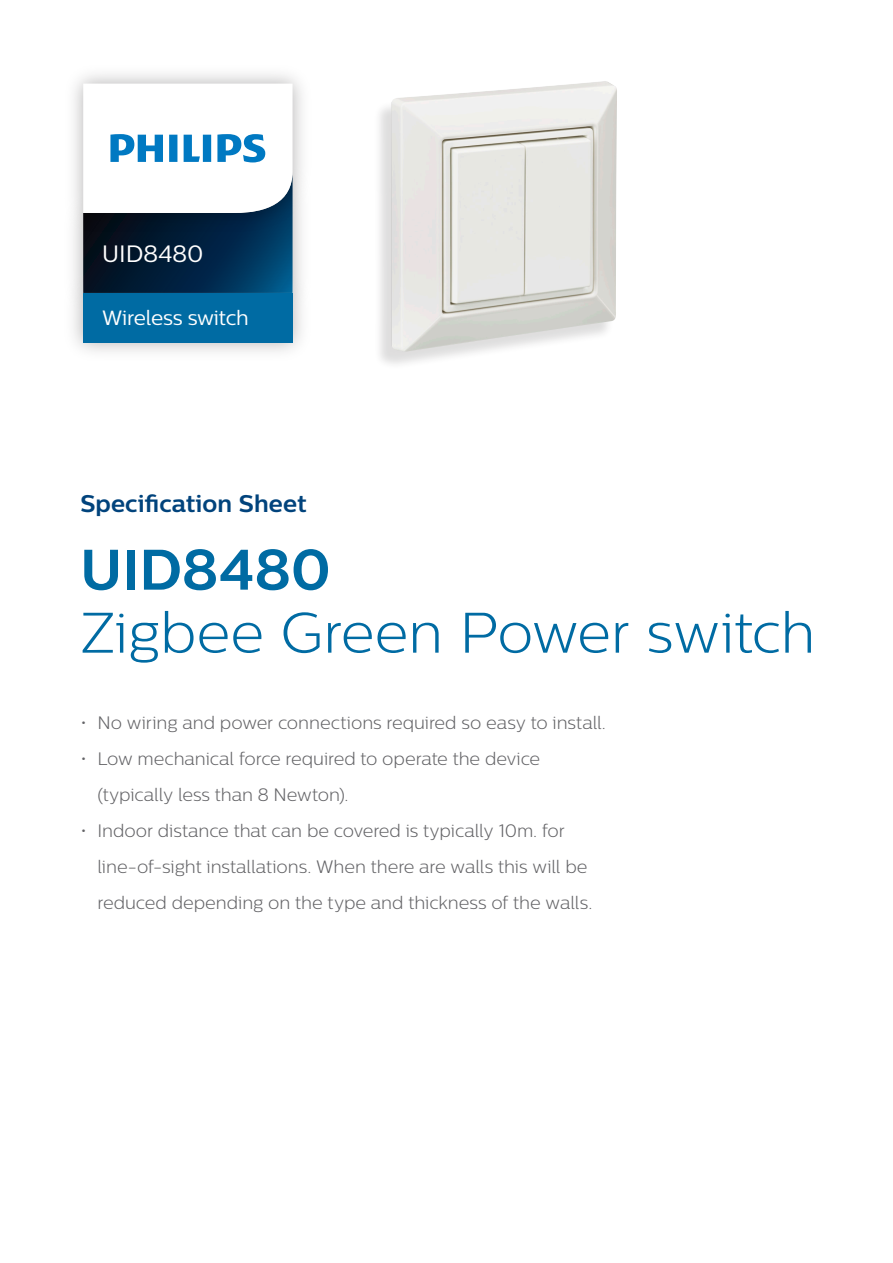
<style>
.page{position:relative;width:893px;height:1263px;background:#fff}
.page>*{position:absolute;margin:0;border:0;box-sizing:border-box;transform-origin:0 0}
.Brochure_headline_XL{font:300 57px/63px "Centrale Sans";letter-spacing:-.005em;color:#006ba3}
.Document_type_16pt_d{font:700 24px "Centrale Sans";letter-spacing:.005em;color:#01437c}
.t1{font:23.7px "Centrale Sans";color:#fff}
.t2{font:20.7px "Centrale Sans";letter-spacing:-.01em;color:#fff}
._03_Introduction{font:300 18px/36px "Centrale Sans";letter-spacing:-.005em;color:#636366}
.s1{font-weight:700}
</style>
<div class="page">
<svg style="left:83px;top:84px;width:210px;height:184px"></svg>
<img style="left:68px;top:268px;width:239px;height:84px">
<div style="left:83px;top:293px;width:210px;height:49px;background:#006ba3"></div>
<div style="left:373px;top:84px;width:243px;height:287px;background:#231f20;opacity:.15"></div>
<img style="left:391px;top:81px;width:226px;height:271px">
<p class="t1" style="left:102px;top:240px;width:103px">UID8480</p>
<p class="t2" style="left:102px;top:306px;width:148px">Wireless switch</p>
<p class="Document_type_16pt_d" style="left:80px;top:489px;width:228px">Specification Sheet</p>
<p class="Brochure_headline_XL" style="left:80px;top:537px;width:736px"><span class="s1">UID8480<br></span>Zigbee Green Power switch</p>
<p class="_03_Introduction" style="left:80px;top:704px;width:527px">• No wiring and power connections required so easy to install.</p>
<p class="_03_Introduction" style="left:97px;top:740px;width:444px;text-indent:-17px">• Low mechanical force required to operate the device (typically less than 8 Newton).</p>
<p class="_03_Introduction" style="left:97px;top:812px;width:496px;text-indent:-17px">• Indoor distance that can be covered is typically 10m. for line-of-sight installations. When there are walls this will be reduced depending on the type and thickness of the walls.</p>
</div>
